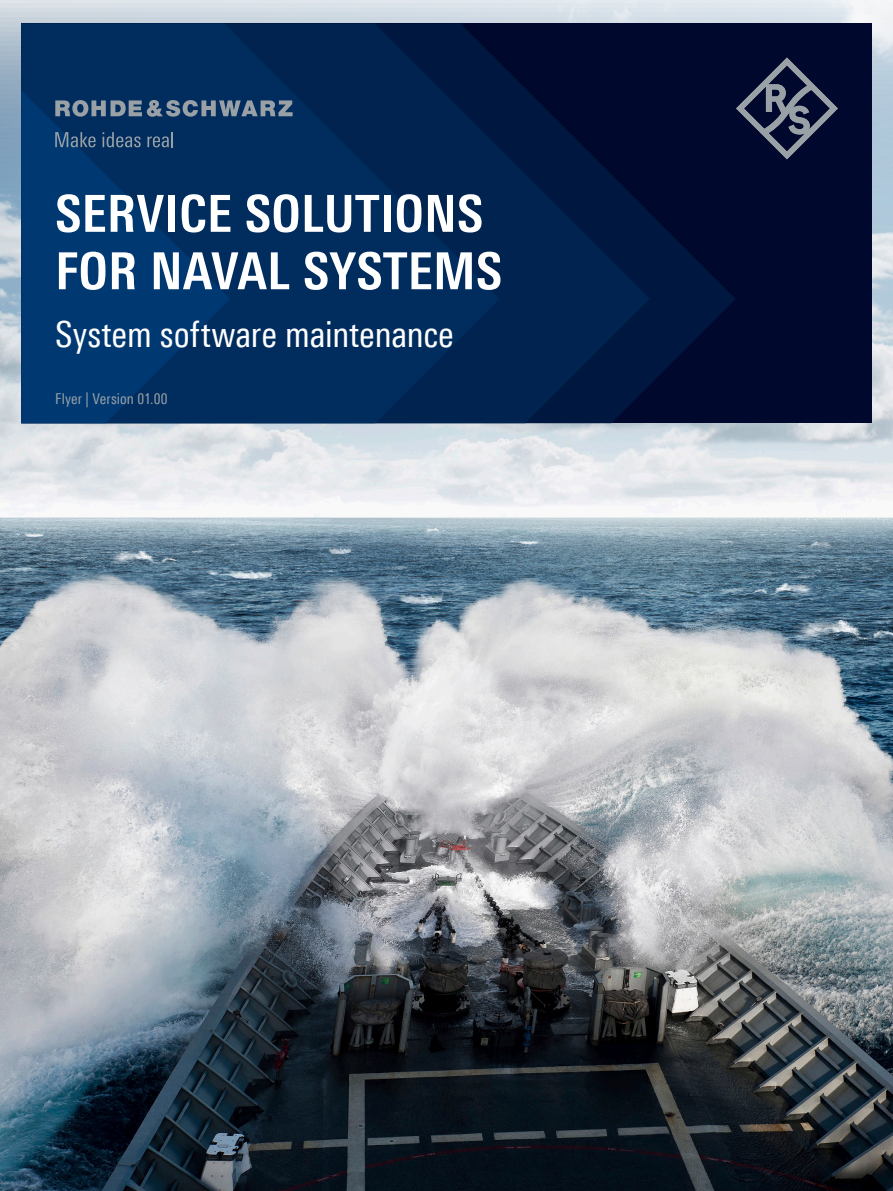
<style>
.page{position:relative;width:893px;height:1191px;background:#fff}
.page>*{position:absolute;margin:0;border:0;box-sizing:border-box;transform-origin:0 0}
.Seiten_Headline_34Pt{font:700 51px/57.4px "Linotype Univers 620 Cn";letter-spacing:.01em;color:#fff}
.Subheadline_24_Pt{font:36px "Linotype Univers 420 Cn";color:#fff}
.t1{font:15px "Linotype Univers 420 Cn";letter-spacing:.005em;color:#99a1a6}
</style>
<div class="page">
<img style="left:0;top:0;width:893px;height:1191px">
<div style="left:21px;top:23px;width:851px;height:400px;background:#00082d"></div>
<svg style="left:650px;top:214px;width:85px;height:170px;fill:#00163e"></svg>
<svg style="left:499px;top:63px;width:151px;height:360px"></svg>
<svg style="left:21px;top:23px;width:478px;height:400px;background:#002756"></svg>
<svg style="left:21px;top:90px;width:209px;height:333px;background:#00336a"></svg>
<svg style="left:736px;top:57px;width:102px;height:102px"></svg>
<svg style="left:55px;top:100px;width:238px;height:17px;background:#536b85"></svg>
<svg style="left:55px;top:132px;width:41px;height:15px"></svg>
<svg style="left:102px;top:132px;width:39px;height:15px"></svg>
<svg style="left:147px;top:132px;width:26px;height:15px"></svg>
<p class="Seiten_Headline_34Pt" style="left:55px;top:184px;width:448px">SERVICE SOLUTIONS<br>FOR NAVAL SYSTEMS</p>
<p class="Subheadline_24_Pt" style="left:55px;top:313px;width:400px">System software maintenance</p>
<p class="t1" style="left:55px;top:390px;width:114px">Flyer | Version 01.00</p>
</div>
